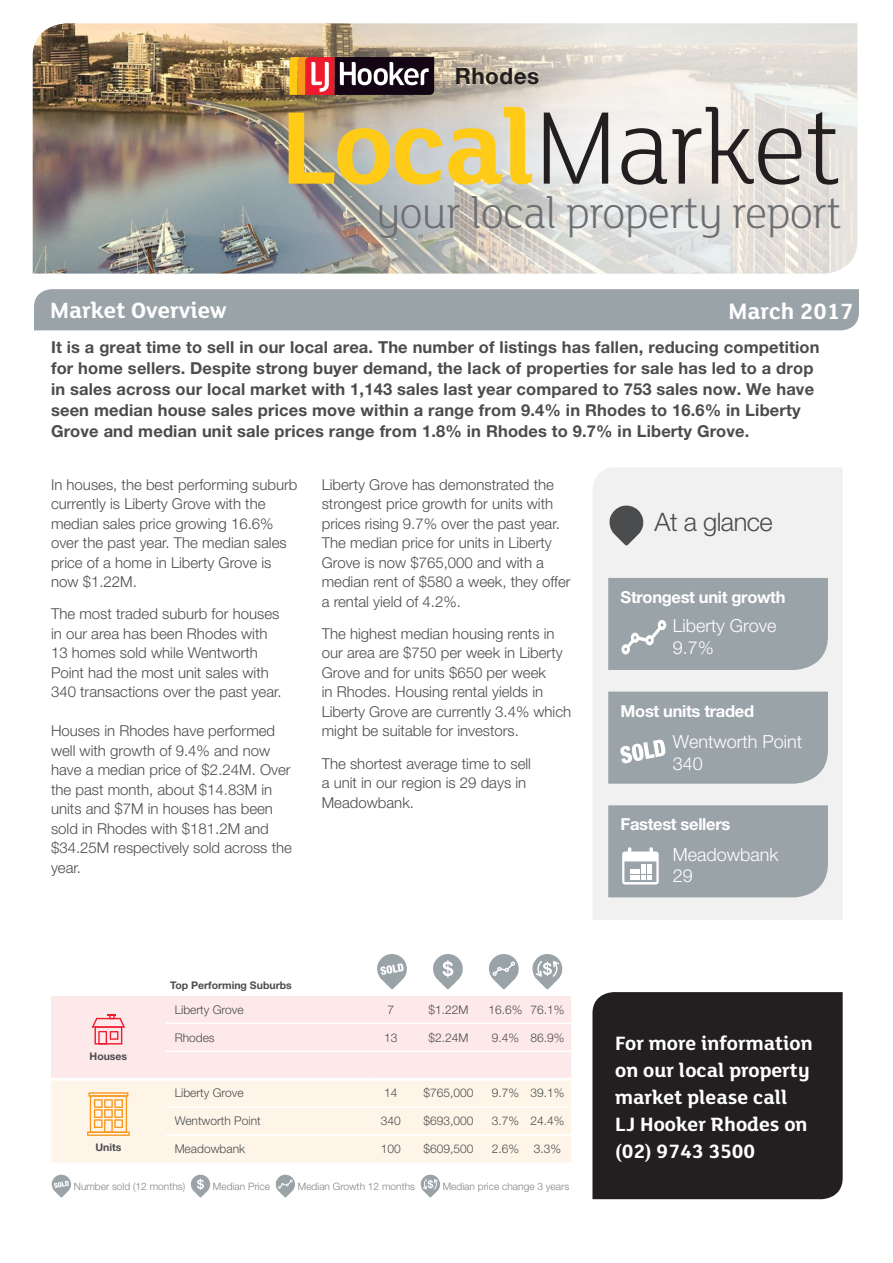
<style>
.page{position:relative;width:893px;height:1263px;background:#fff}
.page>*{position:absolute;margin:0;border:0;box-sizing:border-box;transform-origin:0 0}
.t1{font:300 112.2px "LJH Lighthouse";letter-spacing:-.02em;color:#231f20}
.t2{font:300 46.8px "LJH Lighthouse";letter-spacing:-.02em;color:#6d6e71}
.t3{font:300 25.5px "Helvetica Neue";letter-spacing:-.02em;color:#4b4c4d}
.t4{font:700 24px "LJH Lighthouse";color:#fff}
.t5{font:700 22.5px "Helvetica Neue";letter-spacing:.02em;color:#231f20}
.t6{font:700 21px/27px "LJH Lighthouse";color:#fff}
.t7{font:300 18px/22.4px "Helvetica Neue";color:#fff}
.t8{font:700 16.5px/21px "Helvetica Neue";letter-spacing:.01em;color:#4b4c4d}
.t9{font:700 16.5px "Helvetica Neue";letter-spacing:-.02em;color:#fff}
.t10{font:300 15px/19.5px "Helvetica Neue";color:#4b4c4d}
.t11{font:300 12px "Helvetica Neue";color:#4b4c4d}
.t12{font:700 10.5px "Helvetica Neue";color:#4b4c4d}
.t13{font:300 10.2px "Helvetica Neue";color:#818386}
.s1{font-weight:700;color:#ffcb16}
</style>
<div class="page">
<div style="left:592px;top:992px;width:251px;height:207px;background:#231f20"></div>
<div style="left:34px;top:289px;width:825px;height:41px;background:#9aa3a8"></div>
<div style="left:593px;top:468px;width:249px;height:452px;background:#f1f1f1"></div>
<svg style="left:51px;top:1174px;width:20px;height:23px"></svg>
<svg style="left:190px;top:1174px;width:21px;height:23px"></svg>
<svg style="left:275px;top:1174px;width:20px;height:23px"></svg>
<svg style="left:420px;top:1174px;width:20px;height:23px"></svg>
<div style="left:608px;top:578px;width:220px;height:92px;background:#9aa3a8"></div>
<svg style="left:608px;top:692px;width:220px;height:92px;background:#9da6ab"></svg>
<svg style="left:608px;top:805px;width:220px;height:92px;background:#a0a8ad"></svg>
<svg style="left:608px;top:504px;width:36px;height:42px"></svg>
<svg style="left:377px;top:954px;width:30px;height:35px"></svg>
<svg style="left:433px;top:954px;width:30px;height:35px"></svg>
<svg style="left:489px;top:954px;width:30px;height:35px"></svg>
<svg style="left:532px;top:954px;width:31px;height:35px"></svg>
<svg style="left:51px;top:996px;width:520px;height:167px;background:#fdede7"></svg>
<img style="left:33px;top:23px;width:824px;height:251px">
<svg style="left:289px;top:57px;width:145px;height:38px;background:#7e4e48"></svg>
<h3 class="t5" style="left:455px;top:68px;width:86px">Rhodes</h3>
<h3 class="t4" style="left:50px;top:301px;width:178px">Market Overview</h3>
<h1 class="t1" style="left:281px;top:107px;width:563px"><span class="s1">Local</span>Market</h1>
<h2 class="t2" style="left:376px;top:196px;width:467px">your local property report</h2>
<h3 class="t4" style="left:728px;top:295px;width:127px">March 2017</h3>
<p class="t8" style="left:51px;top:338px;width:770px">It is a great time to sell in our local area. The number of listings has fallen, reducing competition for home sellers. Despite strong buyer demand, the lack of properties for sale has led to a drop in sales across our local market with 1,143 sales last year compared to 753 sales now. We have seen median house sales prices move within a range from 9.4% in Rhodes to 16.6% in Liberty Grove and median unit sale prices range from 1.8% in Rhodes to 9.7% in Liberty Grove.</p>
<p class="t10" style="left:51px;top:475px;width:248px">In houses, the best performing suburb currently is Liberty Grove with the median sales price growing 16.6% over the past year. The median sales price of a home in Liberty Grove is now $1.22M.</p>
<p class="t10" style="left:51px;top:605px;width:232px">The most traded suburb for houses in our area has been Rhodes with<br>13 homes sold while Wentworth<br>Point had the most unit sales with<br>340 transactions over the past year.</p>
<p class="t10" style="left:51px;top:722px;width:242px">Houses in Rhodes have performed well with growth of 9.4% and now have a median price of $2.24M. Over the past month, about $14.83M in units and $7M in houses has been sold in Rhodes with $181.2M and $34.25M respectively sold across the year.</p>
<p class="t10" style="left:322px;top:475px;width:250px">Liberty Grove has demonstrated the strongest price growth for units with prices rising 9.7% over the past year.<br>The median price for units in Liberty Grove is now $765,000 and with a median rent of $580 a week, they offer a rental yield of 4.2%.</p>
<p class="t10" style="left:322px;top:624px;width:251px">The highest median housing rents in our area are $750 per week in Liberty Grove and for units $650 per week<br>in Rhodes. Housing rental yields in Liberty Grove are currently 3.4% which might be suitable for investors.</p>
<p class="t10" style="left:322px;top:754px;width:211px">The shortest average time to sell a unit in our region is 29 days in<br>Meadowbank.</p>
<p class="t12" style="left:90px;top:1052px;width:39px">Houses</p>
<p class="t12" style="left:95px;top:1143px;width:28px">Units</p>
<p class="t12" style="left:170px;top:981px;width:123px">Top Performing Suburbs</p>
<p class="t11" style="left:175px;top:1004px;width:70px">Liberty Grove</p>
<p class="t11" style="left:175px;top:1032px;width:42px">Rhodes</p>
<p class="t11" style="left:175px;top:1087px;width:70px">Liberty Grove</p>
<p class="t11" style="left:175px;top:1115px;width:88px">Wentworth Point</p>
<p class="t11" style="left:175px;top:1143px;width:72px">Meadowbank</p>
<p class="t11" style="left:387px;top:1004px;width:8px">7</p>
<p class="t11" style="left:384px;top:1032px;width:15px">13</p>
<p class="t11" style="left:384px;top:1087px;width:15px">14</p>
<p class="t11" style="left:381px;top:1115px;width:22px">340</p>
<p class="t11" style="left:381px;top:1143px;width:22px">100</p>
<p class="t11" style="left:428px;top:1004px;width:42px">$1.22M</p>
<p class="t11" style="left:428px;top:1032px;width:42px">$2.24M</p>
<p class="t11" style="left:488px;top:1004px;width:36px">16.6%</p>
<p class="t11" style="left:492px;top:1032px;width:29px">9.4%</p>
<p class="t11" style="left:530px;top:1004px;width:36px">76.1%</p>
<p class="t11" style="left:530px;top:1032px;width:36px">86.9%</p>
<p class="t11" style="left:423px;top:1087px;width:52px">$765,000</p>
<p class="t11" style="left:423px;top:1115px;width:52px">$693,000</p>
<p class="t11" style="left:423px;top:1143px;width:52px">$609,500</p>
<p class="t11" style="left:492px;top:1087px;width:29px">9.7%</p>
<p class="t11" style="left:492px;top:1115px;width:29px">3.7%</p>
<p class="t11" style="left:492px;top:1143px;width:29px">2.6%</p>
<p class="t11" style="left:530px;top:1087px;width:36px">39.1%</p>
<p class="t11" style="left:530px;top:1115px;width:36px">24.4%</p>
<p class="t11" style="left:534px;top:1143px;width:29px">3.3%</p>
<p class="t13" style="left:74px;top:1182px;width:113px">Number sold (12 months)</p>
<p class="t13" style="left:213px;top:1182px;width:59px">Median Price</p>
<p class="t13" style="left:298px;top:1182px;width:119px">Median Growth 12 months</p>
<p class="t13" style="left:443px;top:1180px;width:128px">Median price change 3 years</p>
<h3 class="t3" style="left:655px;top:511px;width:120px">At a glance</h3>
<p class="t9" style="left:621px;top:591px;width:166px">Strongest unit growth</p>
<p class="t7" style="left:673px;top:615px;width:105px">Liberty Grove<br>9.7%</p>
<p class="t9" style="left:621px;top:705px;width:135px">Most units traded</p>
<p class="t7" style="left:673px;top:729px;width:131px">Wentworth Point<br>340</p>
<p class="t9" style="left:621px;top:818px;width:111px">Fastest sellers</p>
<p class="t7" style="left:673px;top:845px;width:107px;line-height:21.5px">Meadowbank<br>29</p>
<h3 class="t6" style="left:615px;top:1031px;width:199px">For more information on our local property market please call<br>LJ Hooker Rhodes on (02) 9743 3500</h3>
</div>
